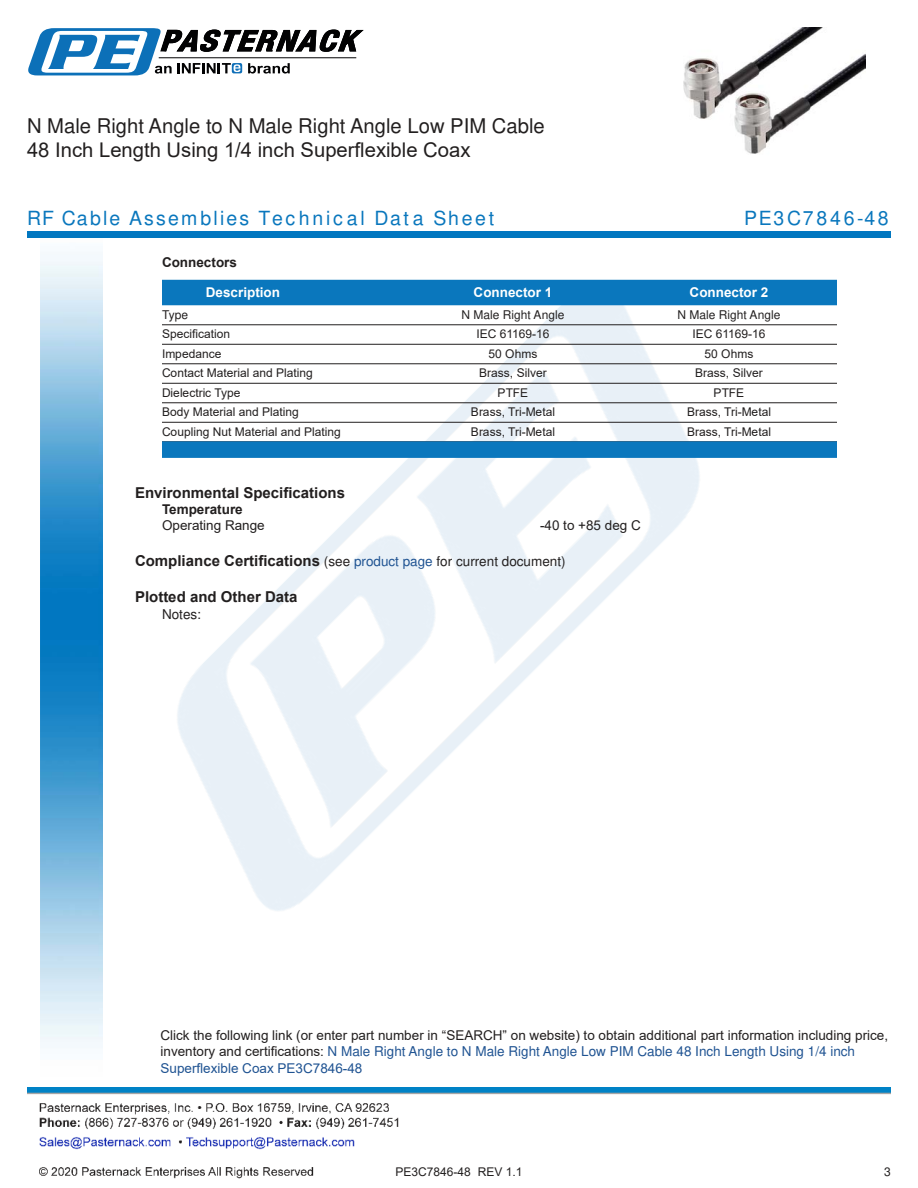
<style>
.page{position:relative;width:918px;height:1188px;background:#fff}
.page>*{position:absolute;margin:0;border:0;box-sizing:border-box;transform-origin:0 0}
.t1{font:20.25px/24.3px "Arial";color:#221f1f}
.t2{font:900 19.5px "Arial";letter-spacing:.12em;color:#0a77bd}
.t3{font:900 19.5px "Arial";letter-spacing:.14em;color:#0a77bd}
.t4{font:700 15px "Arial";color:#221f1f}
.t5{font:13.5px/16.2px "Arial";color:#221f1f}
.t6{font:700 13.5px "Arial";color:#fff}
.t7{font:700 13.5px "Arial";color:#221f1f}
.t8{font:12px "Arial";color:#221f1f}
.s1{font-weight:400;font-size:13.5px}
.s2{font-weight:400;font-size:13.5px;color:#1f5392}
.s3{color:#1f5392}
</style>
<div class="page">
<img style="left:39px;top:1103px;width:360px;height:76px">
<img style="left:102px;top:254px;width:719px;height:716px">
<img style="left:27px;top:1088px;width:864px;height:7px">
<img style="left:40px;top:237px;width:62px;height:811px">
<div style="left:27px;top:231px;width:864px;height:6px;background:#0177c0"></div>
<svg style="left:28px;top:28px;width:336px;height:47px"></svg>
<div style="left:162px;top:280px;width:675px;height:25px;background:#0a77bd"></div>
<hr style="left:162px;top:325px;width:675px;height:1px;background:#221f1f">
<hr style="left:162px;top:344px;width:675px;height:1px;background:#221f1f">
<hr style="left:162px;top:364px;width:675px;height:1px;background:#221f1f">
<hr style="left:162px;top:383px;width:675px;height:1px;background:#221f1f">
<hr style="left:162px;top:403px;width:675px;height:1px;background:#221f1f">
<hr style="left:162px;top:422px;width:675px;height:1px;background:#221f1f">
<div style="left:162px;top:441px;width:675px;height:17px;background:#0a77bd"></div>
<img style="left:683px;top:27px;width:183px;height:127px">
<h1 class="t1" style="left:27px;top:115px;width:519px">N Male Right Angle to N Male Right Angle Low PIM Cable<br>48 Inch Length Using 1/4 inch Super昀氀exible Coax</h1>
<h2 class="t2" style="left:27px;top:207px;width:469px">RF Cable Assemblies Technical Data Sheet</h2>
<h2 class="t3" style="left:744px;top:207px;width:146px">PE3C7846-48</h2>
<p class="t7" style="left:162px;top:253px;width:77px">Connectors</p>
<p class="t6" style="left:206px;top:283px;width:76px">Description</p>
<p class="t6" style="left:474px;top:283px;width:80px">Connector 1</p>
<p class="t6" style="left:690px;top:283px;width:80px">Connector 2</p>
<p class="t8" style="left:162px;top:310px;width:28px">Type</p>
<p class="t8" style="left:462px;top:310px;width:104px">N Male Right Angle</p>
<p class="t8" style="left:678px;top:310px;width:104px">N Male Right Angle</p>
<p class="t8" style="left:162px;top:326px;width:70px">Speci昀椀cation</p>
<p class="t8" style="left:476px;top:326px;width:75px">IEC 61169-16</p>
<p class="t8" style="left:692px;top:326px;width:75px">IEC 61169-16</p>
<p class="t8" style="left:162px;top:345px;width:61px">Impedance</p>
<p class="t8" style="left:489px;top:345px;width:50px">50 Ohms</p>
<p class="t8" style="left:705px;top:345px;width:50px">50 Ohms</p>
<p class="t8" style="left:162px;top:365px;width:152px">Contact Material and Plating</p>
<p class="t8" style="left:479px;top:365px;width:69px">Brass, Silver</p>
<p class="t8" style="left:695px;top:365px;width:69px">Brass, Silver</p>
<p class="t8" style="left:162px;top:384px;width:80px">Dielectric Type</p>
<p class="t8" style="left:498px;top:384px;width:32px">PTFE</p>
<p class="t8" style="left:714px;top:384px;width:32px">PTFE</p>
<p class="t8" style="left:162px;top:404px;width:138px">Body Material and Plating</p>
<p class="t8" style="left:471px;top:404px;width:86px">Brass, Tri-Metal</p>
<p class="t8" style="left:687px;top:404px;width:86px">Brass, Tri-Metal</p>
<p class="t8" style="left:162px;top:423px;width:180px">Coupling Nut Material and Plating</p>
<p class="t8" style="left:471px;top:423px;width:86px">Brass, Tri-Metal</p>
<p class="t8" style="left:687px;top:423px;width:86px">Brass, Tri-Metal</p>
<p class="t4" style="left:135px;top:482px;width:212px">Environmental Speci昀椀cations</p>
<p class="t7" style="left:162px;top:500px;width:82px">Temperature</p>
<p class="t5" style="left:162px;top:517px;width:104px">Operating Range</p>
<p class="t5" style="left:540px;top:517px;width:102px">-40 to +85 deg C</p>
<p class="t4" style="left:135px;top:551px;width:432px">Compliance Certi昀椀cations <span class="s1">(see</span> <span class="s2">product page</span> <span class="s1">for current document)</span></p>
<p class="t4" style="left:135px;top:587px;width:164px">Plotted and Other Data</p>
<p class="t5" style="left:162px;top:607px;width:41px">Notes:</p>
<p class="t5" style="left:160px;top:1027px;width:729px">Click the following link (or enter part number in “SEARCH” on website) to obtain additional part information including price, inventory and certi昀椀cations: <span class="s3">N Male Right Angle to N Male Right Angle Low PIM Cable 48 Inch Length Using 1/4 inch<br>Super昀氀exible Coax PE3C7846-48</span></p>
<p class="t8" style="left:396px;top:1163px;width:128px">PE3C7846-48 REV 1.1</p>
<p class="t8" style="left:884px;top:1167px;width:8px">3</p>
</div>
